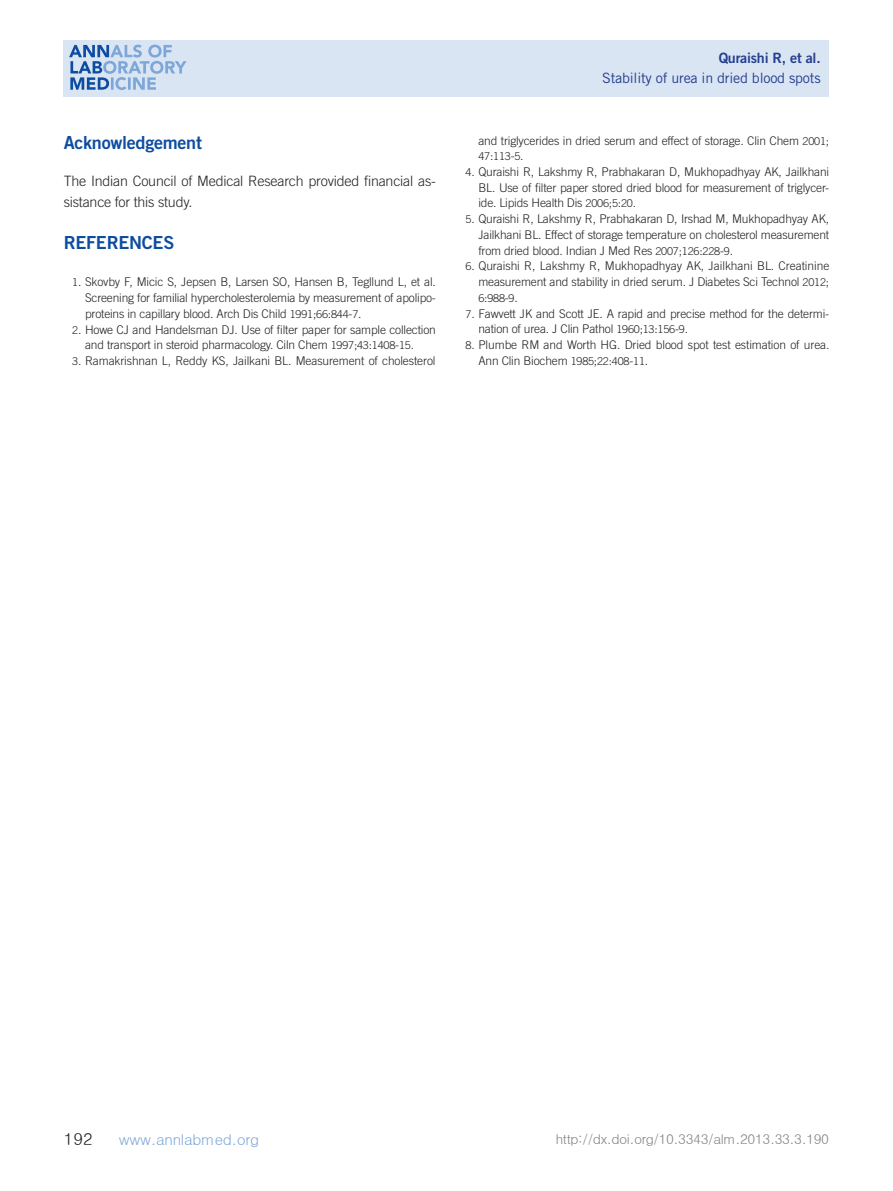
<style>
.page{position:relative;width:893px;height:1191px;background:#fff}
.page>*{position:absolute;margin:0;border:0;box-sizing:border-box;transform-origin:0 0}
.KJLM_대제목{font:18px "Trade Gothic LT Std Bd 2";letter-spacing:-.015em;color:#0d4da1}
.t1{font:16.5px "Dotum";color:#231f20}
.URL{font:15px "Dotum";letter-spacing:-.02em;color:#7ca7d8}
.KJLM_본문{font:300 14.25px/21px "Trade Gothic LT Std";letter-spacing:-.015em;color:#231f20}
.하시라_제목{font:14.25px "Trade Gothic LT Std";letter-spacing:-.015em;color:#253f8e}
.하시라_이름{font:14.25px "Trade Gothic LT Std Bd 2";letter-spacing:-.015em;color:#253f8e}
.t2{font:13.5px "Dotum";letter-spacing:-.03em;color:#808285}
.KJLM_참고문헌_1{font:300 12px/15.8px "Trade Gothic LT Std";letter-spacing:-.015em;color:#231f20;text-align:justify}
.KJLM_참고문헌_1-2{font:300 10.8px "Trade Gothic LT Std";letter-spacing:-.015em;color:#231f20}
.s1{font-size:10.8px}
.s2{font-size:12px}
</style>
<div class="page">
<div style="left:64px;top:40px;width:765px;height:56px;background:#dae5f4"></div>
<svg style="left:69px;top:45px;width:118px;height:45px"></svg>
<p class="KJLM_대제목" style="left:64px;top:131px;width:140px">Acknowledgement</p>
<p class="KJLM_본문" style="left:64px;top:170px;width:374px">The Indian Council of Medical Research provided financial as&shy;sistance for this study.</p>
<p class="KJLM_대제목" style="left:64px;top:232px;width:112px">REFERENCES</p>
<p class="KJLM_참고문헌_1" style="left:85px;top:274px;width:352px;text-indent:-13px"><span class="s1">1</span>. Skovby F, Micic S, Jepsen B, Larsen SO, Hansen B, Tegllund L, et al.<br>Screening for familial hypercholesterolemia by measurement of apolipo&shy;proteins in capillary blood. Arch Dis Child <span class="s1">1991</span>;<span class="s1">66</span>:<span class="s1">844</span>-<span class="s1">7</span>.</p>
<p class="KJLM_참고문헌_1" style="left:85px;top:321px;width:352px;text-indent:-13px"><span class="s1">2</span>. Howe CJ and Handelsman DJ. Use of filter paper for sample collection and transport in steroid pharmacology. Ciln Chem <span class="s1">1997</span>;<span class="s1">43</span>:<span class="s1">1408</span>-<span class="s1">15</span>.</p>
<p class="KJLM_참고문헌_1" style="left:72px;top:353px;width:365px"><span class="s1">3</span>. Ramakrishnan L, Reddy KS, Jailkani BL. Measurement of cholesterol</p>
<p class="하시라_이름" style="left:719px;top:49px;width:104px">Quraishi R, et al.</p>
<p class="하시라_제목" style="left:602px;top:69px;width:220px">Stability of urea in dried blood spots</p>
<p class="KJLM_참고문헌_1" style="left:478px;top:132px;width:352px">and triglycerides in dried serum and effect of storage. Clin Chem <span class="s1">2001</span>;</p>
<p class="KJLM_참고문헌_1-2" style="left:478px;top:150px;width:47px">47<span class="s2">:</span>113<span class="s2">-</span>5<span class="s2">.</span></p>
<p class="KJLM_참고문헌_1" style="left:478px;top:164px;width:352px;text-indent:-13px"><span class="s1">4</span>. Quraishi R, Lakshmy R, Prabhakaran D, Mukhopadhyay AK, Jailkhani BL. Use of filter paper stored dried blood for measurement of triglycer&shy;ide. Lipids Health Dis <span class="s1">2006</span>;<span class="s1">5</span>:<span class="s1">20</span>.</p>
<p class="KJLM_참고문헌_1" style="left:478px;top:211px;width:352px;text-indent:-13px"><span class="s1">5</span>. Quraishi R, Lakshmy R, Prabhakaran D, Irshad M, Mukhopadhyay AK, Jailkhani BL. Effect of storage temperature on cholesterol measurement from dried blood. Indian J Med Res <span class="s1">2007</span>;<span class="s1">126</span>:<span class="s1">228</span>-<span class="s1">9</span>.</p>
<p class="KJLM_참고문헌_1" style="left:466px;top:258px;width:365px;text-align:right"><span class="s1">6</span>. Quraishi R, Lakshmy R, Mukhopadhyay AK, Jailkhani BL. Creatinine measurement and stability in dried serum. J Diabetes Sci Technol <span class="s1">2012</span>;</p>
<p class="KJLM_참고문헌_1-2" style="left:478px;top:291px;width:41px">6<span class="s2">:</span>988<span class="s2">-</span>9<span class="s2">.</span></p>
<p class="KJLM_참고문헌_1" style="left:478px;top:305px;width:352px;text-indent:-13px"><span class="s1">7</span>. Fawvett JK and Scott JE. A rapid and precise method for the determi&shy;nation of urea. J Clin Pathol <span class="s1">1960</span>;<span class="s1">13</span>:<span class="s1">156</span>-<span class="s1">9</span>.</p>
<p class="KJLM_참고문헌_1" style="left:478px;top:337px;width:353px;text-indent:-13px"><span class="s1">8</span>. Plumbe RM and Worth HG. Dried blood spot test estimation of urea.<br>Ann Clin Biochem <span class="s1">1985</span>;<span class="s1">22</span>:<span class="s1">408</span>-<span class="s1">11</span>.</p>
<p class="t1" style="left:64px;top:1130px;width:30px">192</p>
<p class="URL" style="left:119px;top:1131px;width:142px">www.annlabmed.org</p>
<p class="t2" style="left:556px;top:1132px;width:275px">http://dx.doi.org/10.3343/alm.2013.33.3.190</p>
</div>
